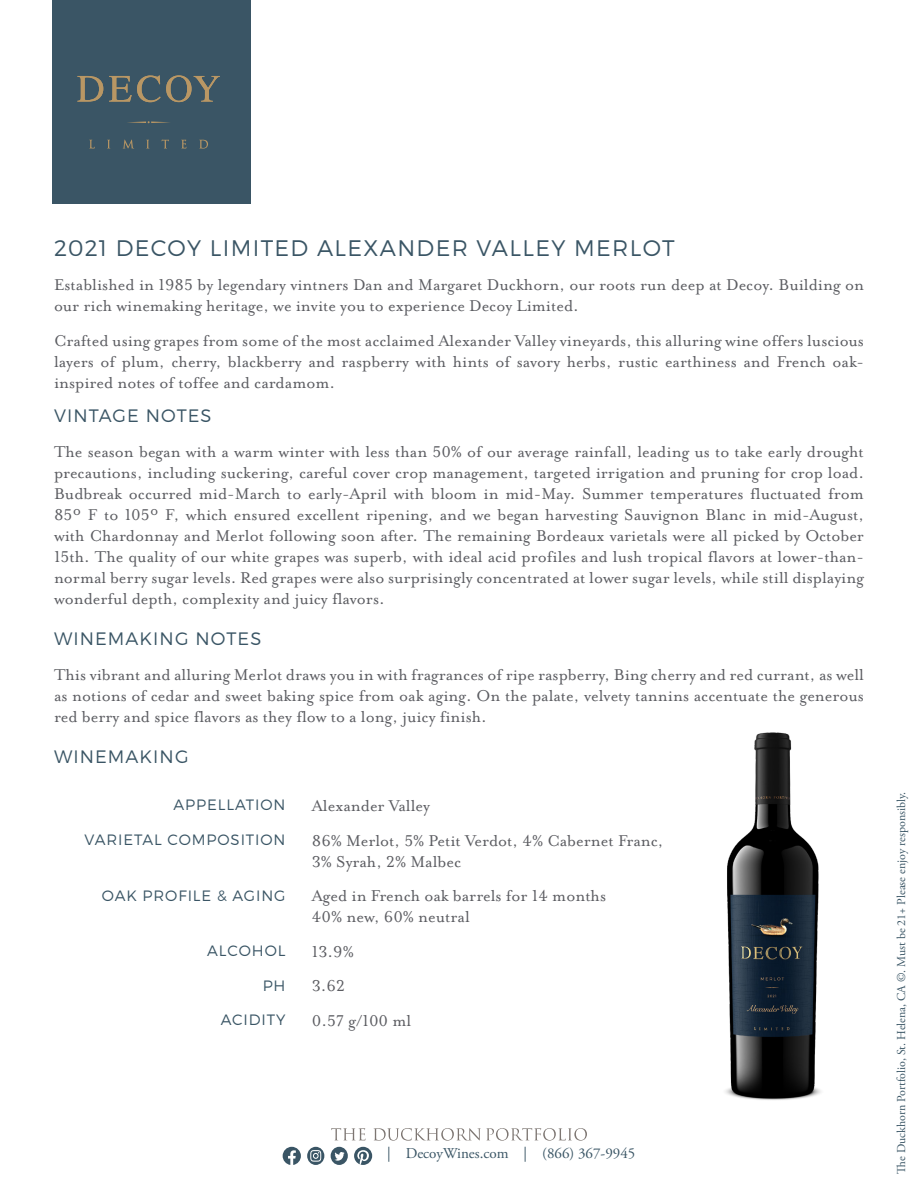
<style>
.page{position:relative;width:918px;height:1188px;background:#fff}
.page>*{position:absolute;margin:0;border:0;box-sizing:border-box;transform-origin:0 0}
.Wine_Title{font:300 22.5px "Montserrat";letter-spacing:.06em;color:#3a5565}
.Copy{font:18px/21px "Mrs Eaves Lining OT";color:#5b5c61;text-align:justify}
.Table{font:18px/21px "Mrs Eaves Lining OT";color:#5b5c61}
.Titles{font:300 18px "Montserrat";letter-spacing:.06em;color:#3a5565}
.Copy-2{font:300 18px "Montserrat";letter-spacing:.06em;color:#3a5565}
.Subtitles{font:300 15px "Montserrat";letter-spacing:.06em;color:#3a5565}
.t1{font:15px "Adobe Garamond Pro";color:#3a5565}
.t2{font:12px "Adobe Garamond Pro";color:#3a5565}
</style>
<div class="page">
<div style="left:52px;top:0;width:199px;height:204px;background:#3a5565"></div>
<svg style="left:283px;top:1147px;width:18px;height:18px"></svg>
<svg style="left:354px;top:1147px;width:18px;height:18px"></svg>
<div style="left:331px;top:1147px;width:17px;height:18px;background:#3a5565;border-radius:50%"></div>
<svg style="left:334px;top:1152px;width:11px;height:9px"></svg>
<svg style="left:307px;top:1147px;width:17px;height:18px"></svg>
<svg style="left:310px;top:1150px;width:11px;height:12px"></svg>
<svg style="left:127px;top:121px;width:43px;height:2px"></svg>
<svg style="left:77px;top:76px;width:26px;height:26px"></svg>
<svg style="left:109px;top:75px;width:111px;height:27px"></svg>
<svg style="left:89px;top:140px;width:6px;height:9px"></svg>
<svg style="left:107px;top:140px;width:3px;height:8px"></svg>
<svg style="left:123px;top:140px;width:10px;height:8px"></svg>
<svg style="left:146px;top:140px;width:3px;height:8px"></svg>
<svg style="left:162px;top:140px;width:7px;height:8px"></svg>
<svg style="left:181px;top:140px;width:5px;height:9px"></svg>
<svg style="left:199px;top:140px;width:9px;height:9px"></svg>
<svg style="left:331px;top:1128px;width:256px;height:13px"></svg>
<img style="left:725px;top:732px;width:96px;height:368px">
<p class="Wine_Title" style="left:54px;top:234px;width:622px">2021 DECOY LIMITED ALEXANDER VALLEY MERLOT</p>
<p class="Copy" style="left:54px;top:275px;width:812px">Established in 1985 by legendary vintners Dan and Margaret Duckhorn, our roots run deep at Decoy. Building on our rich winemaking heritage, we invite you to experience Decoy Limited.</p>
<p class="Copy" style="left:54px;top:330px;width:812px">Crafted using grapes from some of the most acclaimed Alexander Valley vineyards, this alluring wine offers luscious layers of plum, cherry, blackberry and raspberry with hints of savory herbs, rustic earthiness and French oak&shy;inspired notes of toffee and cardamom.</p>
<p class="Copy-2" style="left:54px;top:405px;width:159px">VINTAGE NOTES</p>
<p class="Copy" style="left:54px;top:441px;width:812px">The season began with a warm winter with less than 50% of our average rainfall, leading us to take early drought precautions, including suckering, careful cover crop management, targeted irrigation and pruning for crop load.<br>Budbreak occurred mid-March to early-April with bloom in mid-May. Summer temperatures fluctuated from 85º F to 105º F, which ensured excellent ripening, and we began harvesting Sauvignon Blanc in mid-August, with Chardonnay and Merlot following soon after. The remaining Bordeaux varietals were all picked by October 15th. The quality of our white grapes was superb, with ideal acid profiles and lush tropical flavors at lower-than&shy;normal berry sugar levels. Red grapes were also surprisingly concentrated at lower sugar levels, while still displaying wonderful depth, complexity and juicy flavors.</p>
<p class="Titles" style="left:54px;top:628px;width:209px">WINEMAKING NOTES</p>
<p class="Copy" style="left:54px;top:664px;width:812px">This vibrant and alluring Merlot draws you in with fragrances of ripe raspberry, Bing cherry and red currant, as well as notions of cedar and sweet baking spice from oak aging. On the palate, velvety tannins accentuate the generous red berry and spice flavors as they flow to a long, juicy finish.</p>
<p class="Titles" style="left:54px;top:745px;width:136px">WINEMAKING</p>
<p class="Subtitles" style="left:174px;top:796px;width:113px">APPELLATION</p>
<p class="Table" style="left:312px;top:795px;width:120px">Alexander Valley</p>
<p class="Subtitles" style="left:85px;top:830px;width:202px">VARIETAL COMPOSITION</p>
<p class="Table" style="left:312px;top:830px;width:353px">86% Merlot, 5% Petit Verdot, 4% Cabernet Franc,<br>3% Syrah, 2% Malbec</p>
<p class="Subtitles" style="left:102px;top:886px;width:185px">OAK PROFILE &amp; AGING</p>
<p class="Table" style="left:312px;top:886px;width:296px">Aged in French oak barrels for 14 months<br>40% new, 60% neutral</p>
<p class="Subtitles" style="left:207px;top:942px;width:80px">ALCOHOL</p>
<p class="Table" style="left:312px;top:941px;width:43px">13.9%</p>
<p class="Subtitles" style="left:263px;top:976px;width:24px">PH</p>
<p class="Table" style="left:312px;top:976px;width:35px">3.62</p>
<p class="Subtitles" style="left:221px;top:1011px;width:66px">ACIDITY</p>
<p class="Table" style="left:312px;top:1010px;width:101px">0.57 g/100 ml</p>
<p class="t1" style="left:387px;top:1145px;width:250px">| DecoyWines.com | (866) 367-9945</p>
<p class="t2" style="left:894px;top:1174px;width:383px;rotate:-90deg">The Duckhorn Portfolio, St. Helena, CA ©. Must be 21+ Please enjoy responsibly.</p>
</div>
